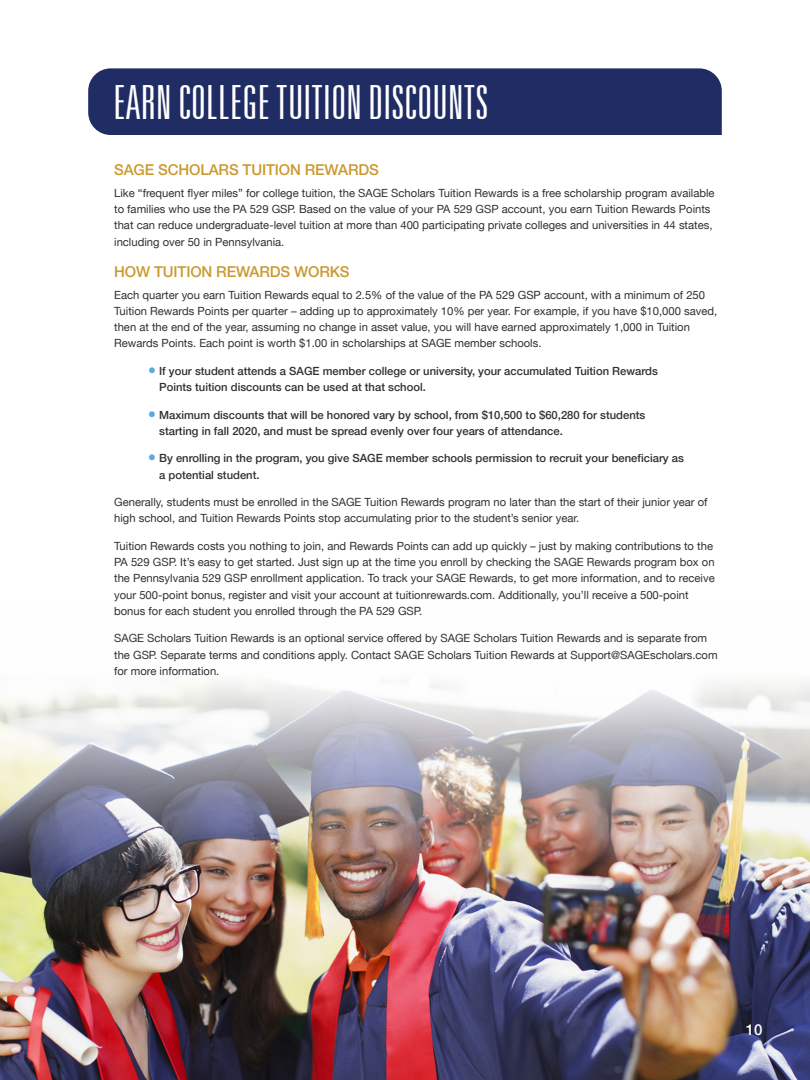
<style>
.page{position:relative;width:810px;height:1080px;background:#fff}
.page>*{position:absolute;margin:0;border:0;box-sizing:border-box;transform-origin:0 0}
.t1{font:300 ultra-condensed 46.25px "Nova Light Ultra S Si";color:#fff}
.text{font:500 15px "Helvetica Neue LT";letter-spacing:-.01em;color:#ca9a30}
.t2{font:500 15px "Helvetica Neue LT";color:#fff}
.text-2{font:11.25px/16.2px "Helvetica Neue LT";color:#2f3030}
.text-3{font:500 11.25px/16.2px "Helvetica Neue LT";color:#2f3030}
.s1{font-family:"Minion Pro";font-weight:700;font-size:21.25px;color:#57abdf}
</style>
<div class="page">
<img style="left:0;top:682px;width:810px;height:398px">
<div style="left:88px;top:68px;width:634px;height:67px;background:#202c64"></div>
<p class="t1" style="left:114px;top:78px;width:376px">EARN COLLEGE TUITION DISCOUNTS</p>
<p class="text" style="left:114px;top:161px;width:266px">SAGE SCHOLARS TUITION REWARDS</p>
<p class="text-2" style="left:114px;top:185px;width:602px">Like “frequent flyer miles” for college tuition, the SAGE Scholars Tuition Rewards is a free scholarship program available to families who use the PA 529 GSP. Based on the value of your PA 529 GSP account, you earn Tuition Rewards Points that can reduce undergraduate-level tuition at more than 400 participating private colleges and universities in 44 states, including over 50 in Pennsylvania.</p>
<p class="text" style="left:114px;top:263px;width:237px">HOW TUITION REWARDS WORKS</p>
<p class="text-2" style="left:114px;top:286px;width:605px">Each quarter you earn Tuition Rewards equal to 2.5% of the value of the PA 529 GSP account, with a minimum of 250<br>Tuition Rewards Points per quarter – adding up to approximately 10% per year. For example, if you have $10,000 saved, then at the end of the year, assuming no change in asset value, you will have earned approximately 1,000 in Tuition Rewards Points. Each point is worth $1.00 in scholarships at SAGE member schools.</p>
<p class="text-3" style="left:159px;top:363px;width:500px;text-indent:-11px"><span class="s1">•</span> If your student attends a SAGE member college or university, your accumulated Tuition Rewards<br>Points tuition discounts can be used at that school.</p>
<p class="text-3" style="left:159px;top:406px;width:488px;text-indent:-11px"><span class="s1">•</span> Maximum discounts that will be honored vary by school, from $10,500 to $60,280 for students starting in fall 2020, and must be spread evenly over four years of attendance.</p>
<p class="text-3" style="left:159px;top:450px;width:526px;text-indent:-11px"><span class="s1">•</span> By enrolling in the program, you give SAGE member schools permission to recruit your beneficiary as a potential student.</p>
<p class="text-2" style="left:114px;top:494px;width:595px">Generally, students must be enrolled in the SAGE Tuition Rewards program no later than the start of their junior year of high school, and Tuition Rewards Points stop accumulating prior to the student’s senior year.</p>
<p class="text-2" style="left:114px;top:538px;width:602px">Tuition Rewards costs you nothing to join, and Rewards Points can add up quickly – just by making contributions to the PA 529 GSP. It’s easy to get started. Just sign up at the time you enroll by checking the SAGE Rewards program box on the Pennsylvania 529 GSP enrollment application. To track your SAGE Rewards, to get more information, and to receive your 500-point bonus, register and visit your account at tuitionrewards.com. Additionally, you’ll receive a 500-point bonus for each student you enrolled through the PA 529 GSP.</p>
<p class="text-2" style="left:114px;top:630px;width:605px">SAGE Scholars Tuition Rewards is an optional service offered by SAGE Scholars Tuition Rewards and is separate from the GSP. Separate terms and conditions apply. Contact SAGE Scholars Tuition Rewards at Support@SAGEscholars.com for more information.</p>
<p class="t2" style="left:746px;top:1021px;width:18px">10</p>
</div>
